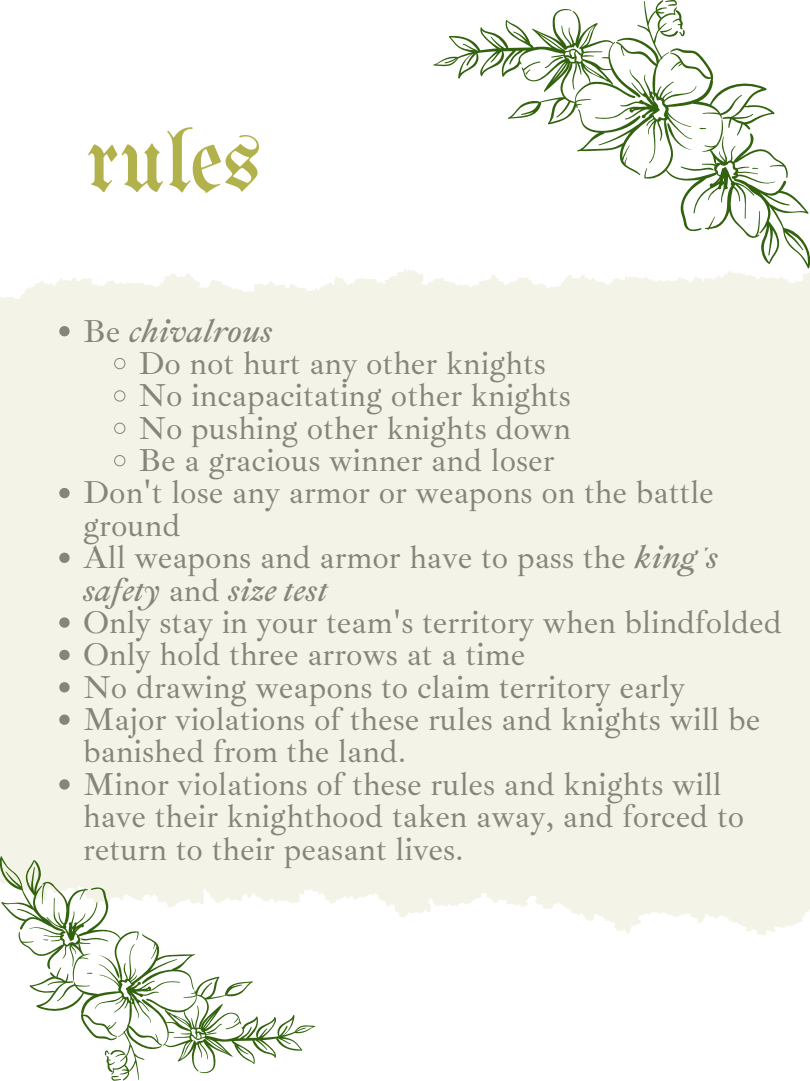
<style>
.page{position:relative;width:810px;height:1081px;background:#fff}
.page>*{position:absolute;margin:0;border:0;box-sizing:border-box;transform-origin:0 0}
.t1{font:91.25px "Unifraktur Maguntia";color:#b2b24c}
.t2{font:32.5px "Ibarra Real Nova";color:#84867c}
.t3{font:italic 32.5px "Ibarra Real Nova";color:#84867c}
.s1{font-style:normal}
.s2{font-style:italic}
</style>
<div class="page">
<div style="left:0;top:268px;width:810px;height:666px;background:#f3f4e7"></div>
<svg style="left:433px;top:0;width:377px;height:268px"></svg>
<svg style="left:0;top:856px;width:315px;height:224px"></svg>
<svg style="left:59px;top:326px;width:11px;height:10px"></svg>
<svg style="left:114px;top:358px;width:11px;height:11px"></svg>
<svg style="left:114px;top:390px;width:11px;height:11px"></svg>
<svg style="left:114px;top:422px;width:11px;height:12px"></svg>
<svg style="left:114px;top:455px;width:11px;height:11px"></svg>
<svg style="left:59px;top:487px;width:11px;height:11px"></svg>
<svg style="left:59px;top:552px;width:11px;height:10px"></svg>
<svg style="left:59px;top:617px;width:11px;height:10px"></svg>
<svg style="left:59px;top:649px;width:11px;height:10px"></svg>
<svg style="left:59px;top:682px;width:11px;height:10px"></svg>
<svg style="left:59px;top:714px;width:11px;height:10px"></svg>
<svg style="left:59px;top:779px;width:11px;height:10px"></svg>
<h1 class="t1" style="left:86px;top:119px;width:177px">rules</h1>
<p class="t3" style="left:83px;top:310px;width:191px"><span class="s1">Be</span> chivalrous</p>
<p class="t2" style="left:138px;top:343px;width:409px">Do not hurt any other knights</p>
<p class="t2" style="left:138px;top:375px;width:434px">No incapacitating other knights</p>
<p class="t2" style="left:138px;top:407px;width:434px">No pushing other knights down</p>
<p class="t2" style="left:138px;top:440px;width:418px">Be a gracious winner and loser</p>
<p class="t2" style="left:83px;top:472px;width:632px">Don't lose any armor or weapons on the battle</p>
<p class="t2" style="left:83px;top:504px;width:99px">ground</p>
<p class="t2" style="left:83px;top:537px;width:637px">All weapons and armor have to pass the <span class="s2">king's</span></p>
<p class="t3" style="left:83px;top:569px;width:246px">safety <span class="s1">and</span> size test</p>
<p class="t2" style="left:83px;top:601px;width:700px">Only stay in your team's territory when blindfolded</p>
<p class="t2" style="left:83px;top:634px;width:444px">Only hold three arrows at a time</p>
<p class="t2" style="left:83px;top:666px;width:604px">No drawing weapons to claim territory early</p>
<p class="t2" style="left:83px;top:698px;width:679px">Major violations of these rules and knights will be</p>
<p class="t2" style="left:83px;top:731px;width:325px">banished from the land.</p>
<p class="t2" style="left:83px;top:763px;width:640px">Minor violations of these rules and knights will</p>
<p class="t2" style="left:83px;top:795px;width:663px">have their knighthood taken away, and forced to</p>
<p class="t2" style="left:83px;top:828px;width:382px">return to their peasant lives.</p>
</div>
